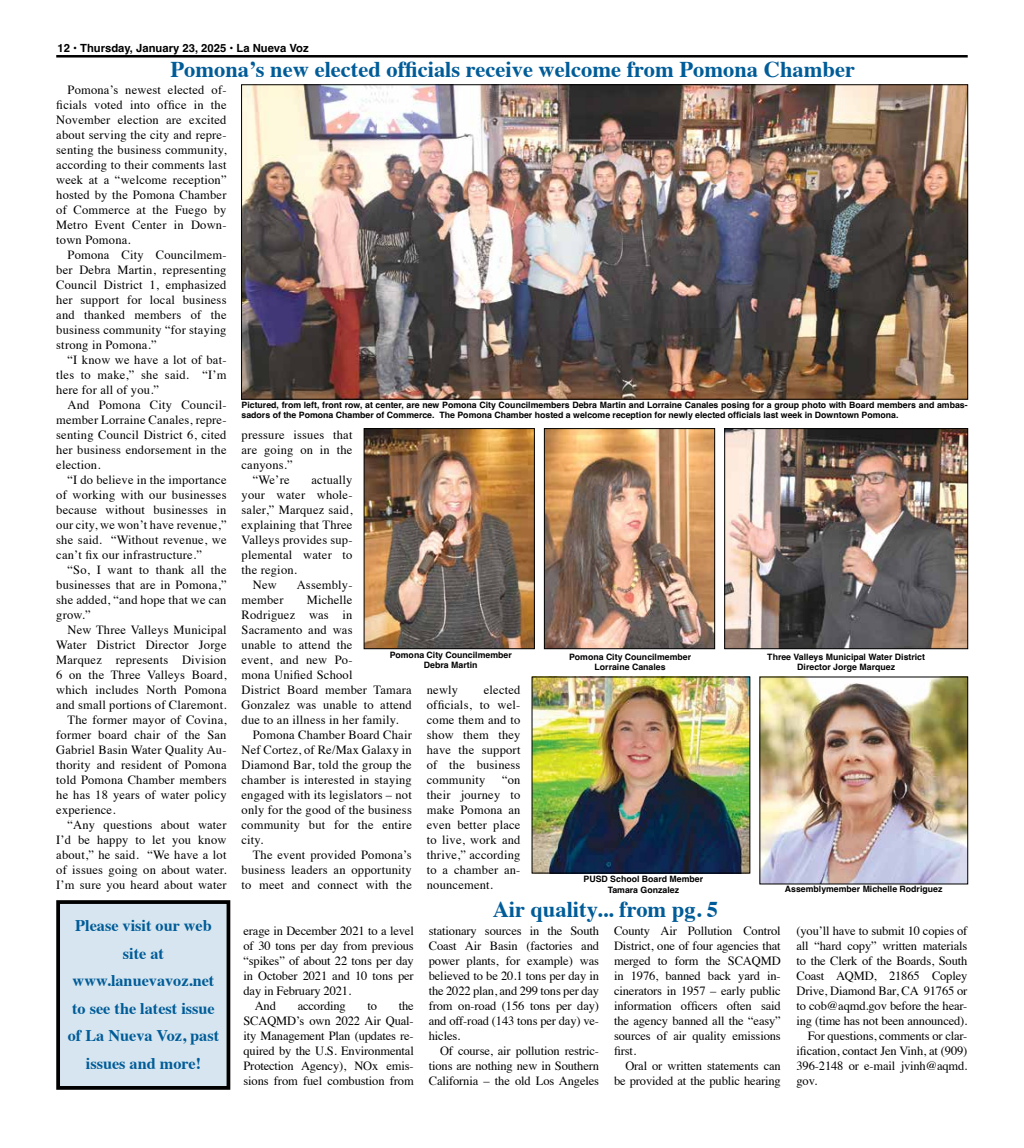
<style>
.page{position:relative;width:1024px;height:1148px;background:#fff}
.page>*{position:absolute;margin:0;border:0;box-sizing:border-box;transform-origin:0 0}
.t1{font:700 22.5px "Times";color:#005c98}
.t2{font:700 16.25px/27.5px "Times";color:#005c98;text-align:center}
.t3{font:12.5px/15px "Times";letter-spacing:.015em;color:#000;text-align:justify}
.t4{font:12.5px/15px "Times";letter-spacing:-.01em;color:#000;text-align:right}
.t5{font:700 11.25px "Helvetica";color:#000}
.t6{font:700 8.75px/10.5px "Helvetica";color:#000;text-align:center}
</style>
<div class="page">
<hr style="left:56px;top:55px;width:912px;height:3px;background:#000">
<div style="left:58px;top:902px;width:170px;height:185px;background:#d6e5ef"></div>
<div style="left:56px;top:900px;width:174px;height:189px;border:4px solid #000"></div>
<img style="left:366px;top:430px;width:167px;height:217px">
<div style="left:364px;top:428px;width:171px;height:221px;border:1px solid #000"></div>
<img style="left:243px;top:86px;width:723px;height:311px">
<img style="left:726px;top:430px;width:240px;height:217px">
<div style="left:724px;top:428px;width:244px;height:221px;border:1px solid #000"></div>
<img style="left:546px;top:430px;width:167px;height:217px">
<div style="left:544px;top:428px;width:171px;height:221px;border:1px solid #000"></div>
<img style="left:761px;top:678px;width:205px;height:204px">
<img style="left:534px;top:678px;width:214px;height:193px">
<p class="t5" style="left:57px;top:41px;width:253px">12 • Thursday, January 23, 2025 • La Nueva Voz</p>
<h1 class="t1" style="left:170px;top:48px;width:686px">Pomona’s new elected officials receive welcome from Pomona Chamber</h1>
<p class="t3" style="left:56px;top:81px;width:172px;text-indent:11px">Pomona’s newest elected of&shy;ficials voted into office in the November election are excited about serving the city and repre&shy;senting the business community, according to their comments last week at a “welcome reception” hosted by the Pomona Chamber of Commerce at the Fuego by Metro Event Center in Down&shy;town Pomona.</p>
<p class="t3" style="left:56px;top:246px;width:172px;text-indent:11px">Pomona City Councilmem&shy;ber Debra Martin, representing Council District 1, emphasized her support for local business and thanked members of the business community “for staying strong in Pomona.”</p>
<p class="t3" style="left:56px;top:351px;width:172px;text-indent:11px">“I know we have a lot of bat&shy;tles to make,” she said. “I’m here for all of you.”</p>
<p class="t3" style="left:56px;top:396px;width:172px;text-indent:11px">And Pomona City Council&shy;member Lorraine Canales, repre&shy;senting Council District 6, cited her business endorsement in the election.</p>
<p class="t3" style="left:56px;top:471px;width:172px;text-indent:11px">“I do believe in the importance of working with our businesses because without businesses in our city, we won’t have revenue,” she said. “Without revenue, we can’t fix our infrastructure.”</p>
<p class="t3" style="left:56px;top:561px;width:172px;text-indent:11px">“So, I want to thank all the businesses that are in Pomona,” she added, “and hope that we can grow.”</p>
<p class="t3" style="left:68px;top:621px;width:161px">New Three Valleys Municipal</p>
<p class="t3" style="left:56px;top:636px;width:172px">Water District Director Jorge</p>
<p class="t3" style="left:56px;top:651px;width:172px">Marquez represents Division</p>
<p class="t3" style="left:56px;top:666px;width:172px">6 on the Three Valleys Board,</p>
<p class="t3" style="left:56px;top:681px;width:172px">which includes North Pomona</p>
<p class="t3" style="left:56px;top:696px;width:172px">and small portions of Claremont.</p>
<p class="t3" style="left:68px;top:711px;width:161px">The former mayor of Covina,</p>
<p class="t3" style="left:56px;top:726px;width:172px">former board chair of the San</p>
<p class="t3" style="left:56px;top:741px;width:172px">Gabriel Basin Water Quality Au-</p>
<p class="t3" style="left:56px;top:756px;width:172px">thority and resident of Pomona</p>
<p class="t3" style="left:56px;top:771px;width:172px">told Pomona Chamber members</p>
<p class="t3" style="left:56px;top:786px;width:172px">he has 18 years of water policy</p>
<p class="t3" style="left:56px;top:801px;width:61px">experience.</p>
<p class="t3" style="left:68px;top:816px;width:161px">“Any questions about water</p>
<p class="t3" style="left:56px;top:831px;width:172px">I’d be happy to let you know</p>
<p class="t3" style="left:56px;top:846px;width:172px">about,” he said. “We have a lot</p>
<p class="t3" style="left:56px;top:861px;width:172px">of issues going on about water.</p>
<p class="t3" style="left:56px;top:876px;width:172px">I’m sure you heard about water</p>
<h2 class="t2" style="left:68px;top:910px;width:153px">Please visit our web site at www.lanuevavoz.net to see the latest issue of La Nueva Voz, past issues and more!</h2>
<p class="t6" style="left:241px;top:400px;width:728px;text-align:left">Pictured, from left, front row, at center, are new Pomona City Councilmembers Debra Martin and Lorraine Canales posing for a group photo with Board members and ambas&shy;sadors of the Pomona Chamber of Commerce. The Pomona Chamber hosted a welcome reception for newly elected officials last week in Downtown Pomona.</p>
<p class="t3" style="left:241px;top:426px;width:112px">pressure issues that</p>
<p class="t3" style="left:241px;top:441px;width:112px">are going on in the</p>
<p class="t3" style="left:241px;top:456px;width:53px">canyons.”</p>
<p class="t3" style="left:253px;top:471px;width:38px">“We’re</p>
<p class="t3" style="left:311px;top:471px;width:42px">actually</p>
<p class="t3" style="left:241px;top:486px;width:112px">your water whole-</p>
<p class="t3" style="left:241px;top:501px;width:112px">saler,” Marquez said,</p>
<p class="t3" style="left:241px;top:516px;width:112px">explaining that Three</p>
<p class="t3" style="left:241px;top:531px;width:112px">Valleys provides sup-</p>
<p class="t3" style="left:241px;top:546px;width:112px">plemental water to</p>
<p class="t3" style="left:241px;top:561px;width:57px">the region.</p>
<p class="t3" style="left:253px;top:576px;width:25px">New</p>
<p class="t3" style="left:297px;top:576px;width:57px">Assembly-</p>
<p class="t3" style="left:241px;top:591px;width:43px">member</p>
<p class="t3" style="left:241px;top:591px;width:172px;text-align:left;text-indent:65px">Michelle<br>Rodriguez was in<br>Sacramento and was<br>unable to attend the<br>event, and new Po-<br>mona Unified School<br>District Board member Tamara<br>Gonzalez was unable to attend due to an illness in her family.</p>
<p class="t3" style="left:241px;top:726px;width:172px;text-indent:11px">Pomona Chamber Board Chair Nef Cortez, of Re/Max Galaxy in Diamond Bar, told the group the chamber is interested in staying engaged with its legislators – not only for the good of the business community but for the entire city.</p>
<p class="t3" style="left:241px;top:846px;width:172px;text-indent:11px">The event provided Pomona’s business leaders an opportunity to meet and connect with the</p>
<p class="t6" style="left:390px;top:650px;width:124px">Pomona City Councilmember<br>Debra Martin</p>
<p class="t6" style="left:569px;top:652px;width:124px">Pomona City Councilmember<br>Lorraine Canales</p>
<p class="t6" style="left:767px;top:652px;width:159px">Three Valleys Municipal Water District<br>Director Jorge Marquez</p>
<p class="t3" style="left:427px;top:681px;width:95px;text-indent:57px">elected officials, to wel&shy;come them and to show them they have the support of the business community</p>
<p class="t3" style="left:427px;top:681px;width:33px">newly</p>
<p class="t3" style="left:427px;top:771px;width:95px;text-indent:75px">“on their journey to make Pomona an even better place to live, work and thrive,” according to a chamber an&shy;nouncement.</p>
<p class="t6" style="left:583px;top:874px;width:121px">PUSD School Board Member<br>Tamara Gonzalez</p>
<p class="t6" style="left:785px;top:884px;width:159px">Assemblymember Michelle Rodriguez</p>
<p class="t4" style="left:243px;top:922px;width:172px">erage in December 2021 to a level</p>
<p class="t4" style="left:243px;top:937px;width:172px">of 30 tons per day from previous</p>
<p class="t4" style="left:243px;top:952px;width:172px">“spikes” of about 22 tons per day</p>
<p class="t4" style="left:243px;top:967px;width:172px">in October 2021 and 10 tons per</p>
<p class="t4" style="left:243px;top:982px;width:109px">day in February 2021.</p>
<p class="t3" style="left:255px;top:997px;width:23px">And</p>
<p class="t4" style="left:298px;top:997px;width:50px">according</p>
<p class="t3" style="left:367px;top:997px;width:11px">to</p>
<p class="t3" style="left:243px;top:997px;width:172px;text-indent:155px">the SCAQMD’s own 2022 Air Qual&shy;ity Management Plan (updates re&shy;quired by the U.S. Environmental Protection Agency), NOx emis&shy;sions from fuel combustion from</p>
<h1 class="t1" style="left:493px;top:888px;width:227px">Air quality... from pg. 5</h1>
<p class="t3" style="left:429px;top:922px;width:172px">stationary sources in the South Coast Air Basin (factories and power plants, for example) was believed to be 20.1 tons per day in the 2022 plan, and 299 tons per day from on-road (156 tons per day) and off-road (143 tons per day) ve&shy;hicles.</p>
<p class="t3" style="left:429px;top:1042px;width:172px;text-indent:11px">Of course, air pollution restric&shy;tions are nothing new in Southern California – the old Los Angeles</p>
<p class="t3" style="left:614px;top:922px;width:168px">County Air Pollution Control District, one of four agencies that merged to form the SCAQMD in 1976, banned back yard in&shy;cinerators in 1957 – early public information officers often said the agency banned all the “easy” sources of air quality emissions first.</p>
<p class="t4" style="left:614px;top:1057px;width:168px">Oral or written statements can be provided at the public hearing</p>
<p class="t4" style="left:796px;top:922px;width:172px">(you’ll have to submit 10 copies of</p>
<p class="t4" style="left:796px;top:937px;width:172px">all “hard copy” written materials</p>
<p class="t4" style="left:796px;top:952px;width:172px">to the Clerk of the Boards, South</p>
<p class="t4" style="left:796px;top:967px;width:172px">Coast AQMD, 21865 Copley</p>
<p class="t4" style="left:796px;top:982px;width:172px">Drive, Diamond Bar, CA 91765 or</p>
<p class="t4" style="left:796px;top:997px;width:172px">to cob@aqmd.gov before the hear-</p>
<p class="t4" style="left:796px;top:1012px;width:172px">ing (time has not been announced).</p>
<p class="t4" style="left:808px;top:1027px;width:161px">For questions, comments or clar-</p>
<p class="t4" style="left:796px;top:1042px;width:172px">ification, contact Jen Vinh, at (909)</p>
<p class="t4" style="left:796px;top:1057px;width:172px">396-2148 or e-mail jvinh@aqmd.</p>
<p class="t3" style="left:796px;top:1072px;width:22px">gov.</p>
</div>
